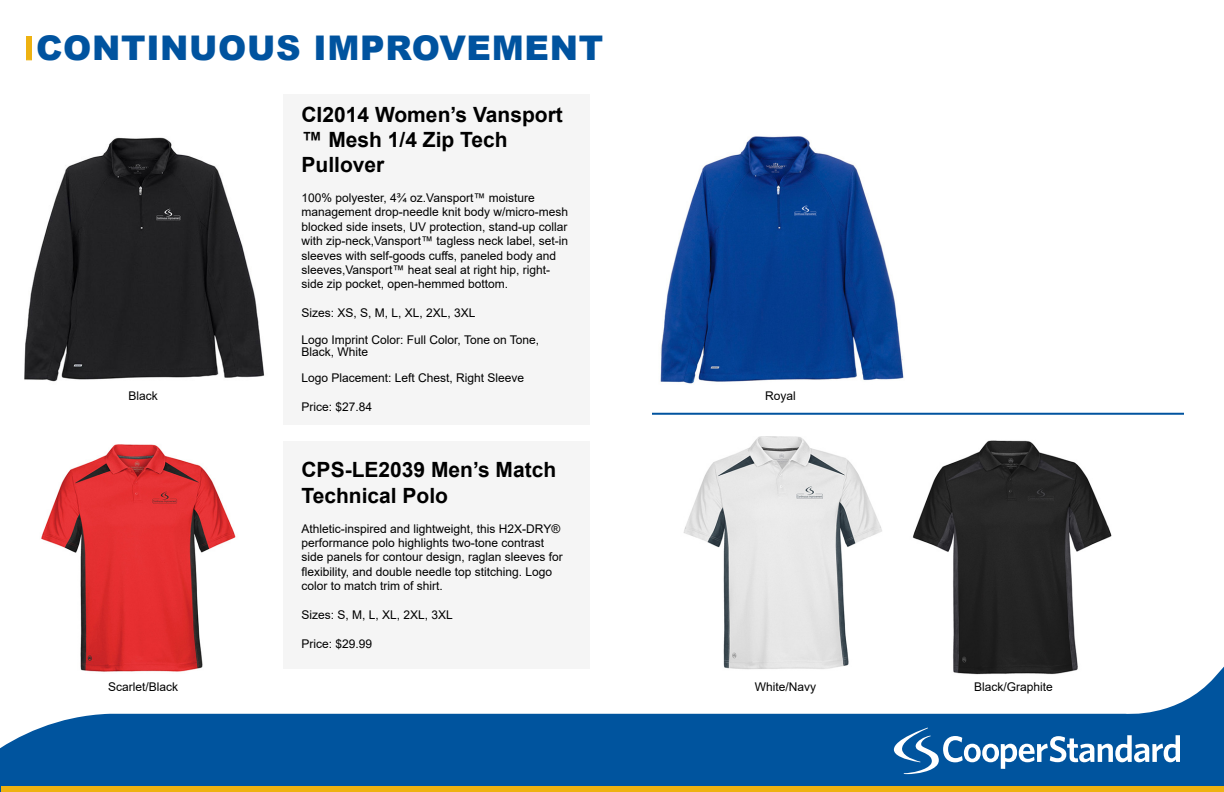
<style>
.page{position:relative;width:1224px;height:792px;background:#fff}
.page>*{position:absolute;margin:0;border:0;box-sizing:border-box;transform-origin:0 0}
.t1{font:900 34px "Arial";letter-spacing:.02em;color:#00539f}
.t2{font:700 21px/25.2px "Arial";color:#000}
.t3{font:12px/14.4px "Arial";color:#000}
</style>
<div class="page">
<svg style="left:0;top:666px;width:1224px;height:126px;fill:#00549e"></svg>
<div style="left:283px;top:94px;width:307px;height:331px;background:#f5f5f5"></div>
<div style="left:283px;top:441px;width:307px;height:228px;background:#f5f5f5"></div>
<img style="left:24px;top:137px;width:241px;height:245px">
<img style="left:24px;top:444px;width:238px;height:230px">
<div style="left:26px;top:36px;width:6px;height:24px;background:#eeb211"></div>
<div style="left:1px;top:786px;width:1223px;height:6px;background:#eeb211"></div>
<img style="left:660px;top:136px;width:244px;height:248px">
<img style="left:661px;top:436px;width:233px;height:238px">
<img style="left:894px;top:440px;width:238px;height:236px">
<svg style="left:893px;top:728px;width:287px;height:46px"></svg>
<hr style="left:652px;top:413px;width:532px;height:2px;background:#00539f">
<p class="t1" style="left:36px;top:24px;width:569px">CONTINUOUS IMPROVEMENT</p>
<p class="t3" style="left:128px;top:389px;width:31px">Black</p>
<p class="t3" style="left:108px;top:680px;width:72px">Scarlet/Black</p>
<p class="t2" style="left:302px;top:102px;width:263px">CI2014 Women’s Vansport ™ Mesh 1/4 Zip Tech<br>Pullover</p>
<p class="t3" style="left:302px;top:190px;width:268px">100% polyester, 4¾ oz.Vansport™ moisture management drop-needle knit body w/micro-mesh blocked side insets, UV protection, stand-up collar with zip-neck,Vansport™ tagless neck label, set-in sleeves with self-goods cuffs, paneled body and sleeves,Vansport™ heat seal at right hip, right&shy;side zip pocket, open-hemmed bottom.</p>
<p class="t3" style="left:302px;top:306px;width:176px">Sizes: XS, S, M, L, XL, 2XL, 3XL</p>
<p class="t3" style="left:302px;top:333px;width:239px;line-height:12px">Logo Imprint Color: Full Color, Tone on Tone,<br>Black, White</p>
<p class="t3" style="left:302px;top:370px;width:224px">Logo Placement: Left Chest, Right Sleeve</p>
<p class="t3" style="left:302px;top:399px;width:72px">Price: $27.84</p>
<p class="t2" style="left:302px;top:458px;width:256px">CPS-LE2039 Men’s Match<br>Technical Polo</p>
<p class="t3" style="left:302px;top:521px;width:263px">Athletic-inspired and lightweight, this H2X-DRY® performance polo highlights two-tone contrast side panels for contour design, raglan sleeves for flexibility, and double needle top stitching. Logo color to match trim of shirt.</p>
<p class="t3" style="left:302px;top:607px;width:153px">Sizes: S, M, L, XL, 2XL, 3XL</p>
<p class="t3" style="left:302px;top:636px;width:72px">Price: $29.99</p>
<p class="t3" style="left:765px;top:389px;width:32px">Royal</p>
<p class="t3" style="left:755px;top:680px;width:63px">White/Navy</p>
<p class="t3" style="left:974px;top:680px;width:80px">Black/Graphite</p>
</div>
